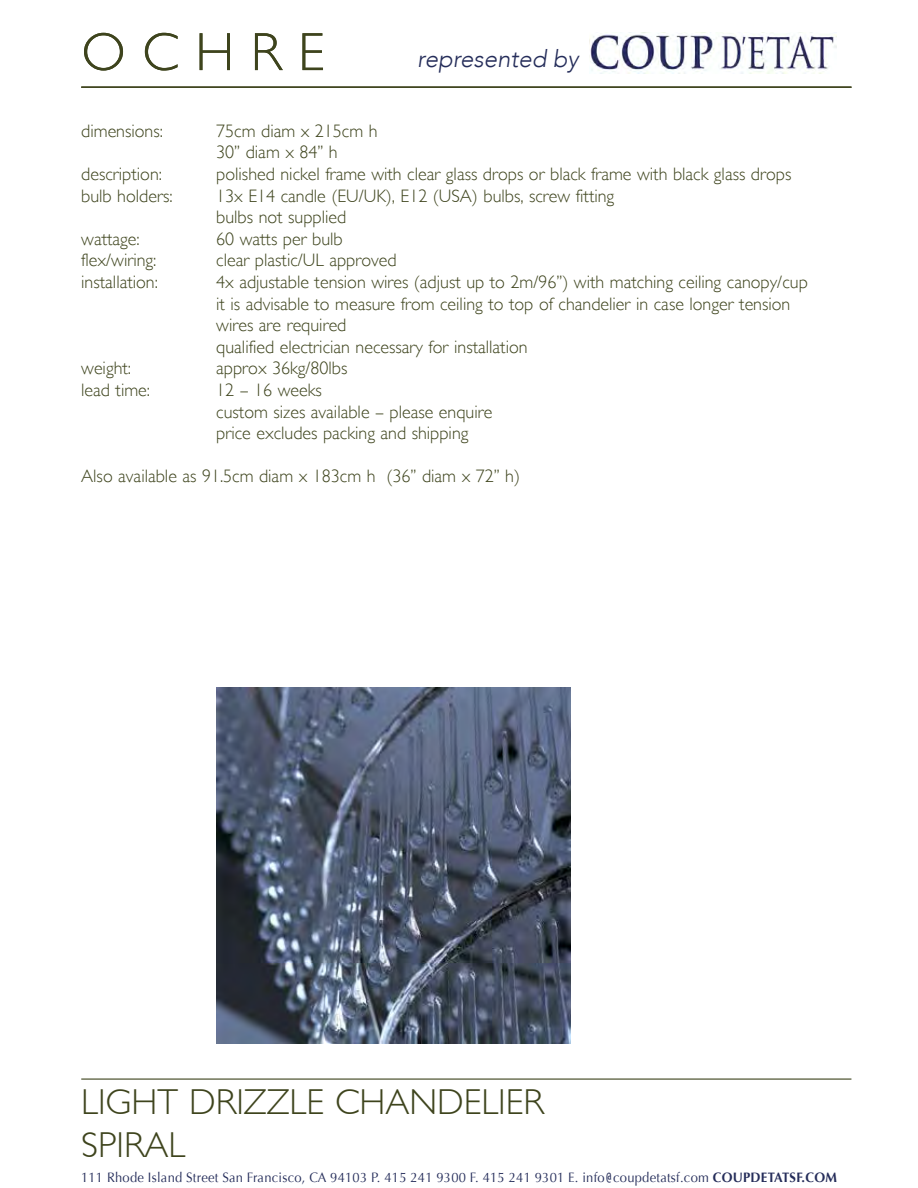
<style>
.page{position:relative;width:918px;height:1188px;background:#fff}
.page>*{position:absolute;margin:0;border:0;box-sizing:border-box;transform-origin:0 0}
.t1{font:300 54px "Gill Sans";color:#3e441d}
.t2{font:300 36px/43.2px "Gill Sans";color:#3e441d}
.t3{font:italic 300 24px "Avenir";color:#252d5a}
.t4{font:300 18px/21.6px "Gill Sans";color:#3e441d}
.t5{font:13.65px "Optima";letter-spacing:.02em;color:#252d5a;scale:.95 1}
.s1{font-family:"Courier"}
.s2{font-weight:700}
</style>
<div class="page">
<img style="left:590px;top:32px;width:247px;height:42px">
<hr style="left:81px;top:1079px;width:770px;height:1px;background:#3e441d">
<hr style="left:81px;top:87px;width:770px;height:1px;background:#3e441d">
<img style="left:217px;top:687px;width:354px;height:357px">
<h1 class="t1" style="left:81px;top:21px;width:245px">O C H R E</h1>
<h3 class="t3" style="left:417px;top:45px;width:163px">represented by</h3>
<p class="t4" style="left:81px;top:120px;width:83px">dimensions:</p>
<p class="t4" style="left:216px;top:120px;width:163px">75cm diam x 215cm h<br>30” diam x 84” h</p>
<p class="t4" style="left:81px;top:163px;width:82px">description:</p>
<p class="t4" style="left:216px;top:163px;width:577px">polished nickel frame with clear glass drops or black frame with black glass drops</p>
<p class="t4" style="left:81px;top:185px;width:93px">bulb holders:</p>
<p class="t4" style="left:216px;top:185px;width:400px">13x E14 candle (EU/UK), E12 (USA) bulbs, screw fitting bulbs not supplied</p>
<p class="t4" style="left:81px;top:228px;width:60px">wattage:</p>
<p class="t4" style="left:216px;top:228px;width:128px">60 watts per bulb</p>
<p class="t4" style="left:81px;top:250px;width:77px">flex/wiring:</p>
<p class="t4" style="left:216px;top:250px;width:182px">clear plastic/UL approved</p>
<p class="t4" style="left:81px;top:271px;width:78px">installation:</p>
<p class="t4" style="left:216px;top:271px;width:593px">4x adjustable tension wires (adjust up to 2m/96”) with matching ceiling canopy/cup it is advisable to measure from ceiling to top of chandelier in case longer tension wires are required<br>qualified electrician necessary for installation</p>
<p class="t4" style="left:81px;top:358px;width:51px">weight:</p>
<p class="t4" style="left:216px;top:358px;width:133px">approx 36kg/80lbs</p>
<p class="t4" style="left:81px;top:379px;width:70px">lead time:</p>
<p class="t4" style="left:216px;top:379px;width:278px">12 – 16 weeks<br>custom sizes available – please enquire price excludes packing and shipping</p>
<p class="t4" style="left:81px;top:466px;width:440px">Also available as 91.5cm diam x 183cm h (36” diam x 72” h)</p>
<h2 class="t2" style="left:81px;top:1081px;width:464px">LIGHT DRIZZLE CHANDELIER<br>SPIRAL</h2>
<p class="t5" style="left:81px;top:1170px;width:797px">111 Rhode Island Street San Francisco, CA 94103 P. 415 241 9300 F. 415 241 9301 E. info<span class="s1">@</span>coupdetatsf.com <span class="s2">COUPDETATSF.COM</span></p>
</div>
